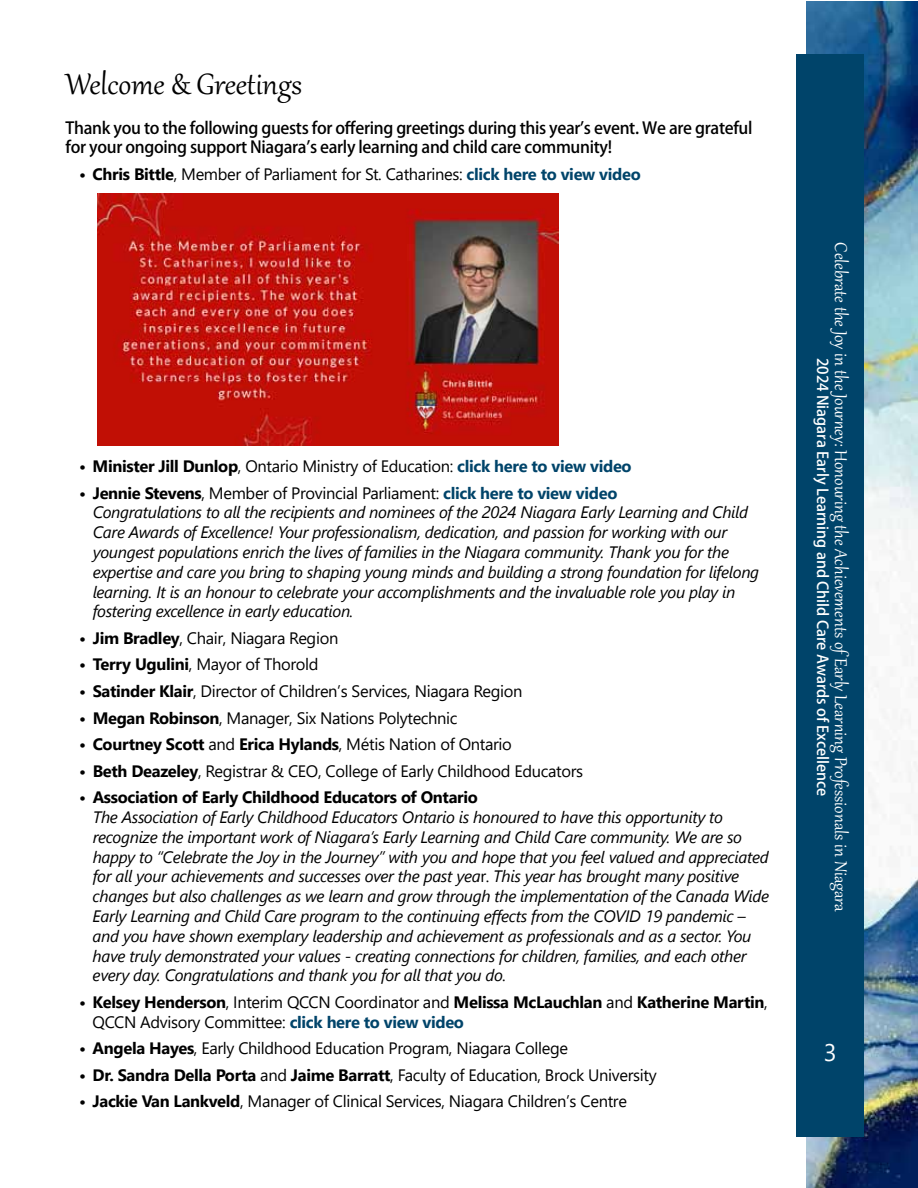
<style>
.page{position:relative;width:918px;height:1188px;background:#fff}
.page>*{position:absolute;margin:0;border:0;box-sizing:border-box;transform-origin:0 0}
.t1{font:36px "Gabriola";color:#000}
.t2{font:24px "Segoe UI";color:#fff}
.t3{font:21px "Gabriola";letter-spacing:-.005em;color:#fff}
.t4{font:italic 16.5px/19.8px "Segoe UI";letter-spacing:-.02em;color:#000}
.t5{font:16.5px/19.8px "Segoe UI";letter-spacing:-.02em;color:#000}
.t6{font:500 16.5px/19.8px "Koz Go Pro";letter-spacing:-.02em;color:#000}
.t7{font:700 16.5px "Segoe UI";letter-spacing:-.02em;color:#000}
.t8{font:500 15px "Koz Go Pro";color:#fff}
.s1{font-weight:700}
.s2{font-weight:700;color:#00446a}
.s3{font-weight:700;font-style:normal}
.s4{font-style:normal}
.s5{font-weight:700;font-style:normal;color:#00446a}
.s6{font-weight:400}
</style>
<div class="page">
<img style="left:807px;top:2px;width:111px;height:1186px">
<div style="left:797px;top:54px;width:67px;height:1083px;background:#00446a"></div>
<img style="left:98px;top:194px;width:461px;height:252px">
<h1 class="t1" style="left:66px;top:60px;width:238px">Welcome &amp; Greetings</h1>
<p class="t6" style="left:66px;top:119px;width:688px">Thank you to the following guests for offering greetings during this year’s event. We are grateful for your ongoing support Niagara’s early learning and child care community!</p>
<p class="t5" style="left:79px;top:163px;width:563px"><span class="s1">• Chris Bittle</span>, Member of Parliament for St. Catharines: <span class="s2">click here to view video</span></p>
<p class="t5" style="left:79px;top:455px;width:554px"><span class="s1">• Minister Jill Dunlop</span>, Ontario Ministry of Education: <span class="s2">click here to view video</span></p>
<p class="t4" style="left:93px;top:480px;width:668px;text-indent:-13px"><span class="s3">• Jennie Stevens</span><span class="s4">, Member of Provincial Parliament:</span> <span class="s5">click here to view video<br></span>Congratulations to all the recipients and nominees of the 2024 Niagara Early Learning and Child Care Awards of Excellence! Your professionalism, dedication, and passion for working with our youngest populations enrich the lives of families in the Niagara community. Thank you for the expertise and care you bring to shaping young minds and building a strong foundation for lifelong learning. It is an honour to celebrate your accomplishments and the invaluable role you play in fostering excellence in early education.</p>
<p class="t5" style="left:79px;top:627px;width:261px"><span class="s1">• Jim Bradley</span>, Chair, Niagara Region</p>
<p class="t5" style="left:79px;top:653px;width:241px"><span class="s1">• Terry Ugulini</span>, Mayor of Thorold</p>
<p class="t5" style="left:79px;top:680px;width:445px"><span class="s1">• Satinder Klair</span>, Director of Children’s Services, Niagara Region</p>
<p class="t5" style="left:79px;top:706px;width:380px"><span class="s1">• Megan Robinson</span>, Manager, Six Nations Polytechnic</p>
<p class="t7" style="left:79px;top:729px;width:434px">• Courtney Scott <span class="s6">and</span> Erica Hylands<span class="s6">, Métis Nation of Ontario</span></p>
<p class="t5" style="left:79px;top:759px;width:506px"><span class="s1">• Beth Deazeley</span>, Registrar &amp; CEO, College of Early Childhood Educators</p>
<p class="t7" style="left:79px;top:782px;width:400px">• Association of Early Childhood Educators of Ontario</p>
<p class="t4" style="left:93px;top:805px;width:678px">The Association of Early Childhood Educators Ontario is honoured to have this opportunity to recognize the important work of Niagara’s Early Learning and Child Care community. We are so happy to “Celebrate the Joy in the Journey” with you and hope that you feel valued and appreciated for all your achievements and successes over the past yea<span class="s4">r.</span> This year has brought many positive changes but also challenges as we learn and grow through the implementation of the Canada Wide Early Learning and Child Care program to the continuing effects from the COVID 19 pandemic – and you have shown exemplary leadership and achievement as professionals and as a sector. You have truly demonstrated your values - creating connections for children, families, and each other every day. Congratulations and thank you for all that you do.</p>
<p class="t5" style="left:93px;top:991px;width:677px;text-indent:-13px"><span class="s1">• Kelsey Henderson</span>, Interim QCCN Coordinator and <span class="s1">Melissa McLauchlan</span> and <span class="s1">Katherine Martin</span>,<br>QCCN Advisory Committee: <span class="s2">click here to view video</span></p>
<p class="t5" style="left:79px;top:1037px;width:490px"><span class="s1">• Angela Hayes</span>, Early Childhood Education Program, Niagara College</p>
<p class="t5" style="left:79px;top:1064px;width:579px"><span class="s1">• Dr. Sandra Della Porta</span> and <span class="s1">Jaime Barratt</span>, Faculty of Education, Brock University</p>
<p class="t5" style="left:79px;top:1090px;width:549px"><span class="s1">• Jackie Van Lankveld</span>, Manager of Clinical Services, Niagara Children’s Centre</p>
<p class="t3" style="left:855px;top:242px;width:671px;rotate:90deg">Celebrate the Joy in the Journey: Honouring the Achievements ofEarly Learning Professionals in Niagara</p>
<p class="t8" style="left:832px;top:358px;width:440px;rotate:90deg">2024 Niagara Early Learning and Child Care Awards of Excellence</p>
<h2 class="t2" style="left:824px;top:1030px;width:14px">3</h2>
</div>
